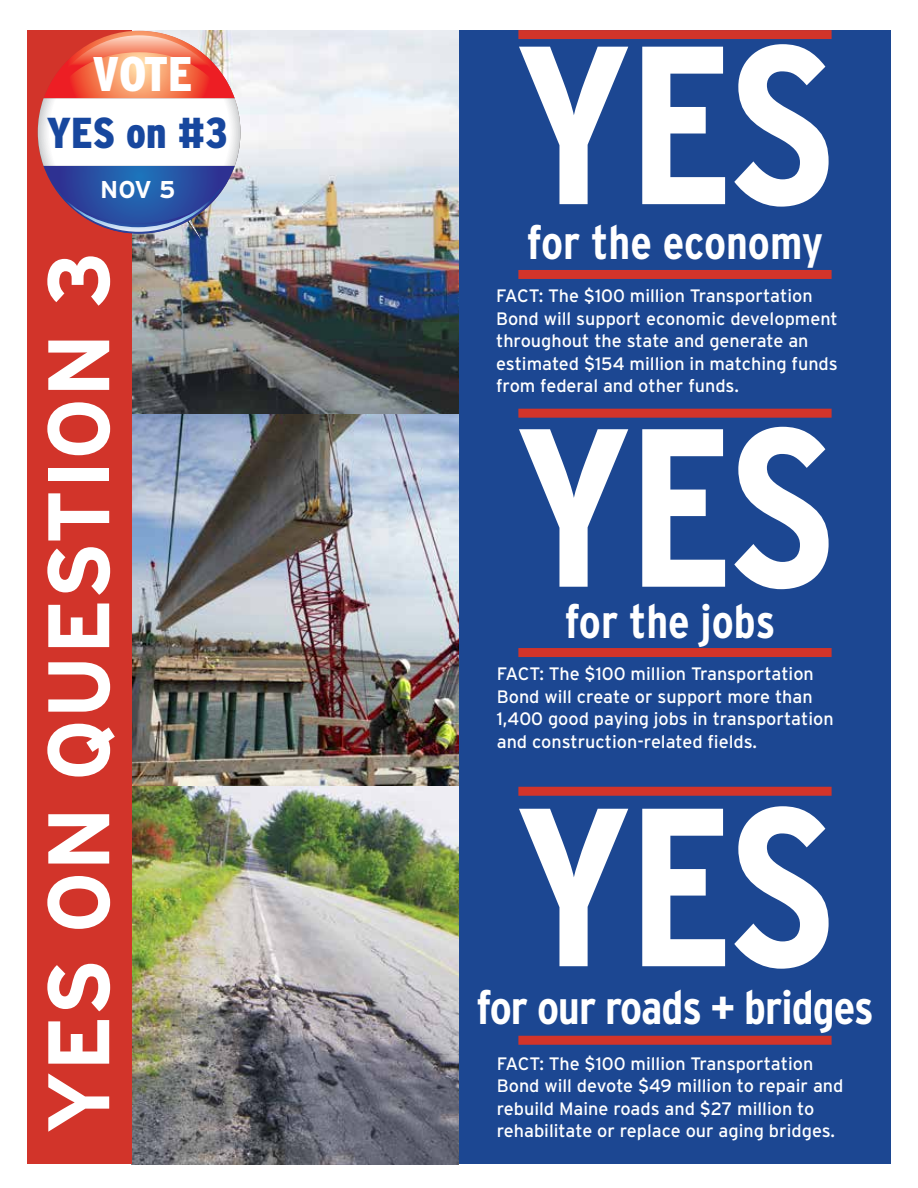
<style>
.page{position:relative;width:918px;height:1188px;background:#fff}
.page>*{position:absolute;margin:0;border:0;box-sizing:border-box;transform-origin:0 0}
.t1{font:700 condensed 225px "Interstate";letter-spacing:-.025em;color:#fff}
.t2{font:700 87px "Interstate";color:#fff}
.t3{font:900 condensed 48.6px "Interstate";color:#fff}
.t4{font:700 condensed 47.25px "Interstate";letter-spacing:-.015em;color:#fff}
.t5{font:900 condensed 43.2px "Interstate";color:#17479e}
.t6{font:700 24.3px "Interstate";color:#fff}
.t7{font:18px/22.5px "Interstate";color:#fff}
</style>
<div class="page">
<div style="left:459px;top:30px;width:432px;height:1134px;background:#1c4792"></div>
<img style="left:131px;top:413px;width:328px;height:752px">
<img style="left:131px;top:30px;width:328px;height:383px">
<div style="left:27px;top:30px;width:104px;height:1134px;background:#d2342a"></div>
<div style="left:518px;top:787px;width:314px;height:9px;background:#d2342a"></div>
<div style="left:518px;top:409px;width:314px;height:9px;background:#d2342a"></div>
<div style="left:518px;top:1036px;width:314px;height:9px;background:#d2342a"></div>
<div style="left:518px;top:30px;width:314px;height:9px;background:#d2342a"></div>
<div style="left:518px;top:270px;width:314px;height:9px;background:#d2342a"></div>
<div style="left:518px;top:648px;width:314px;height:9px;background:#d2342a"></div>
<svg style="left:38px;top:31px;width:202px;height:209px"></svg>
<h3 class="t3" style="left:92px;top:47px;width:102px">VOTE</h3>
<h3 class="t5" style="left:47px;top:109px;width:183px">YES on #3</h3>
<h3 class="t6" style="left:100px;top:176px;width:76px">NOV 5</h3>
<h2 class="t2" style="left:30px;top:1134px;width:884px;rotate:-90deg">YES ON QUESTION 3</h2>
<h1 class="t1" style="left:515px;top:-1px;width:321px">YES</h1>
<h3 class="t4" style="left:527px;top:216px;width:298px">for the economy</h3>
<p class="t7" style="left:496px;top:284px;width:343px">FACT: The $100 million Transportation Bond will support economic development throughout the state and generate an estimated $154 million in matching funds from federal and other funds.</p>
<h1 class="t1" style="left:515px;top:382px;width:321px">YES</h1>
<h3 class="t4" style="left:565px;top:595px;width:212px">for the jobs</h3>
<p class="t7" style="left:497px;top:662px;width:338px">FACT: The $100 milIion Transportation Bond will create or support more than 1,400 good paying jobs in transportation and construction-related fields.</p>
<h1 class="t1" style="left:515px;top:761px;width:321px">YES</h1>
<h3 class="t4" style="left:476px;top:981px;width:399px">for our roads + bridges</h3>
<p class="t7" style="left:497px;top:1052px;width:348px">FACT: The $100 million Transportation Bond will devote $49 million to repair and rebuild Maine roads and $27 million to rehabilitate or replace our aging bridges.</p>
</div>
